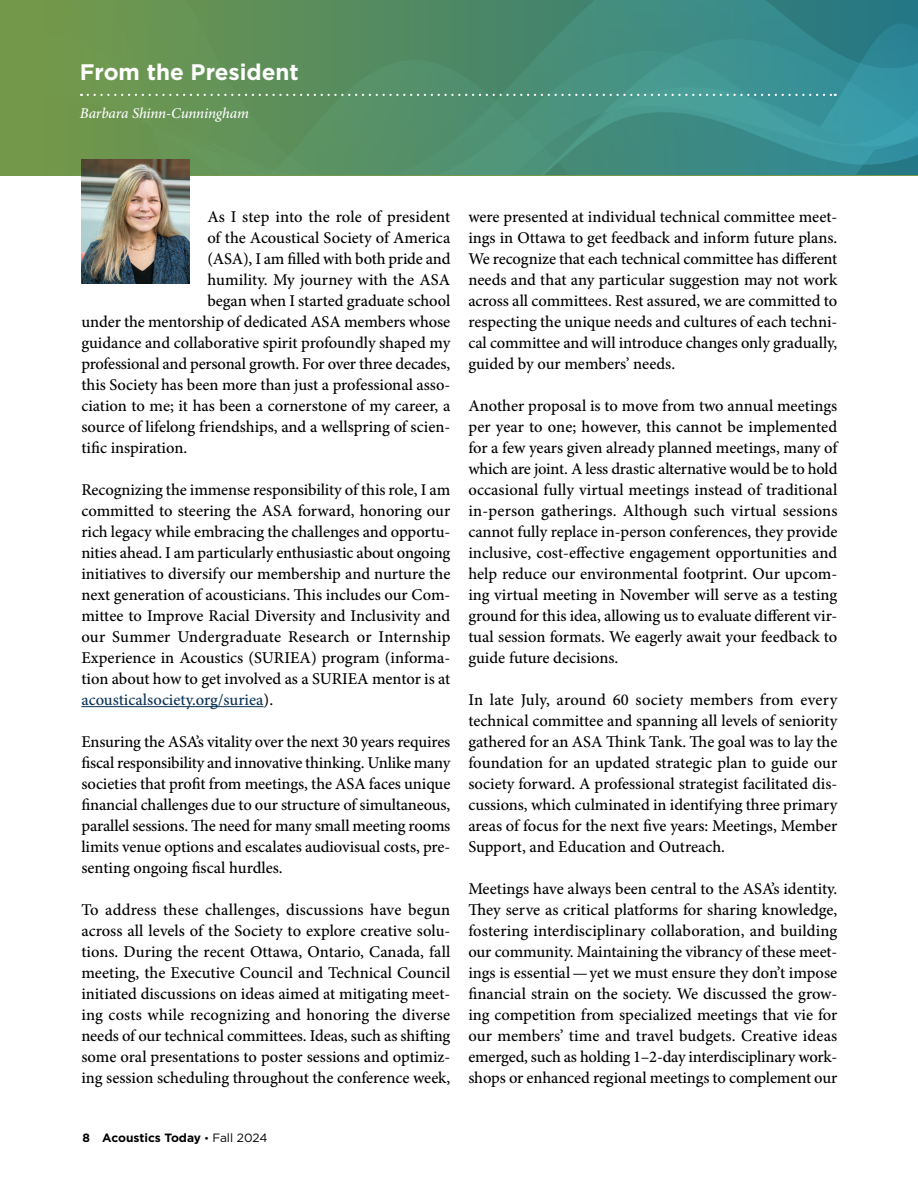
<style>
.page{position:relative;width:918px;height:1188px;background:#fff}
.page>*{position:absolute;margin:0;border:0;box-sizing:border-box;transform-origin:0 0}
.Secondary_page_titles_-_white{font:700 22.5px "Gotham";color:#fff}
.body{font:500 16.5px/21px "Minion Pro";letter-spacing:-.005em;color:#000;text-align:justify}
.Italic_Authors{font:italic 500 15px "Minion Pro";letter-spacing:-.015em;color:#fff}
.t1{font:700 12px "Gotham";color:#000}
.s1{color:#0a3255}
.s2{font-weight:400;font-size:10.5px}
.s3{font-weight:400}
</style>
<div class="page">
<div style="left:0;top:0;width:918px;height:176px;background:#739849"></div>
<img style="left:81px;top:175px;width:108px;height:109px">
<svg style="left:80px;top:0;width:838px;height:175px"></svg>
<hr style="left:81px;top:706px;width:183px;height:1px;background:#0a3255">
<p class="Secondary_page_titles_-_white" style="left:80px;top:57px;width:221px">From the President</p>
<p class="Italic_Authors" style="left:80px;top:103px;width:171px">Barbara Shinn-Cunningham</p>
<p class="body" style="left:207px;top:206px;width:245px">As I step into the role of president</p>
<p class="body" style="left:207px;top:227px;width:245px">of the Acoustical Society of America</p>
<p class="body" style="left:207px;top:248px;width:245px">(ASA), I am filled with both pride and</p>
<p class="body" style="left:207px;top:269px;width:244px">humility. My journey with the ASA</p>
<p class="body" style="left:207px;top:290px;width:245px">began when I started graduate school</p>
<p class="body" style="left:81px;top:311px;width:370px">under the mentorship of dedicated ASA members whose</p>
<p class="body" style="left:81px;top:332px;width:370px">guidance and collaborative spirit profoundly shaped my</p>
<p class="body" style="left:81px;top:353px;width:370px">professional and personal growth. For over three decades,</p>
<p class="body" style="left:81px;top:374px;width:370px">this Society has been more than just a professional asso-</p>
<p class="body" style="left:81px;top:395px;width:370px">ciation to me; it has been a cornerstone of my career, a</p>
<p class="body" style="left:81px;top:416px;width:370px">source of lifelong friendships, and a wellspring of scien-</p>
<p class="body" style="left:81px;top:437px;width:107px">tific inspiration.</p>
<p class="body" style="left:81px;top:479px;width:371px">Recognizing the immense responsibility of this role, I am committed to steering the ASA forward, honoring our rich legacy while embracing the challenges and opportu&shy;nities ahead. I am particularly enthusiastic about ongoing initiatives to diversify our membership and nurture the next generation of acousticians. This includes our Com&shy;mittee to Improve Racial Diversity and Inclusivity and our Summer Undergraduate Research or Internship Experience in Acoustics (SURIEA) program (informa&shy;tion about how to get involved as a SURIEA mentor is at <span class="s1">acousticalsociety.org/suriea</span>).</p>
<p class="body" style="left:81px;top:731px;width:371px">Ensuring the ASA’s vitality over the next 30 years requires fiscal responsibility and innovative thinking. Unlike many societies that profit from meetings, the ASA faces unique financial challenges due to our structure of simultaneous, parallel sessions. The need for many small meeting rooms limits venue options and escalates audiovisual costs, pre&shy;senting ongoing fiscal hurdles.</p>
<p class="body" style="left:81px;top:899px;width:371px">To address these challenges, discussions have begun across all levels of the Society to explore creative solu&shy;tions. During the recent Ottawa, Ontario, Canada, fall meeting, the Executive Council and Technical Council initiated discussions on ideas aimed at mitigating meet&shy;ing costs while recognizing and honoring the diverse needs of our technical committees. Ideas, such as shifting some oral presentations to poster sessions and optimiz&shy;ing session scheduling throughout the conference week,</p>
<p class="body" style="left:468px;top:206px;width:371px">were presented at individual technical committee meet&shy;ings in Ottawa to get feedback and inform future plans.<br>We recognize that each technical committee has different needs and that any particular suggestion may not work across all committees. Rest assured, we are committed to respecting the unique needs and cultures of each techni&shy;cal committee and will introduce changes only gradually, guided by our members’ needs.</p>
<p class="body" style="left:468px;top:395px;width:371px">Another proposal is to move from two annual meetings per year to one; however, this cannot be implemented for a few years given already planned meetings, many of which are joint. A less drastic alternative would be to hold occasional fully virtual meetings instead of traditional in-person gatherings. Although such virtual sessions cannot fully replace in-person conferences, they provide inclusive, cost-effective engagement opportunities and help reduce our environmental footprint. Our upcom&shy;ing virtual meeting in November will serve as a testing ground for this idea, allowing us to evaluate different vir&shy;tual session formats. We eagerly await your feedback to guide future decisions.</p>
<p class="body" style="left:468px;top:689px;width:371px">In late July, around 60 society members from every technical committee and spanning all levels of seniority gathered for an ASA Think Tank. The goal was to lay the foundation for an updated strategic plan to guide our society forward. A professional strategist facilitated dis&shy;cussions, which culminated in identifying three primary areas of focus for the next five years: Meetings, Member Support, and Education and Outreach.</p>
<p class="body" style="left:468px;top:878px;width:371px">Meetings have always been central to the ASA’s identity.<br>They serve as critical platforms for sharing knowledge, fostering interdisciplinary collaboration, and building our community. Maintaining the vibrancy of these meet&shy;ings is essential—yet we must ensure they don’t impose financial strain on the society. We discussed the grow&shy;ing competition from specialized meetings that vie for our members’ time and travel budgets. Creative ideas emerged, such as holding 1–2-day interdisciplinary work&shy;shops or enhanced regional meetings to complement our</p>
<p class="t1" style="left:83px;top:1130px;width:186px">8 Acoustics Today <span class="s2">•</span> <span class="s3">Fall 2024</span></p>
</div>
